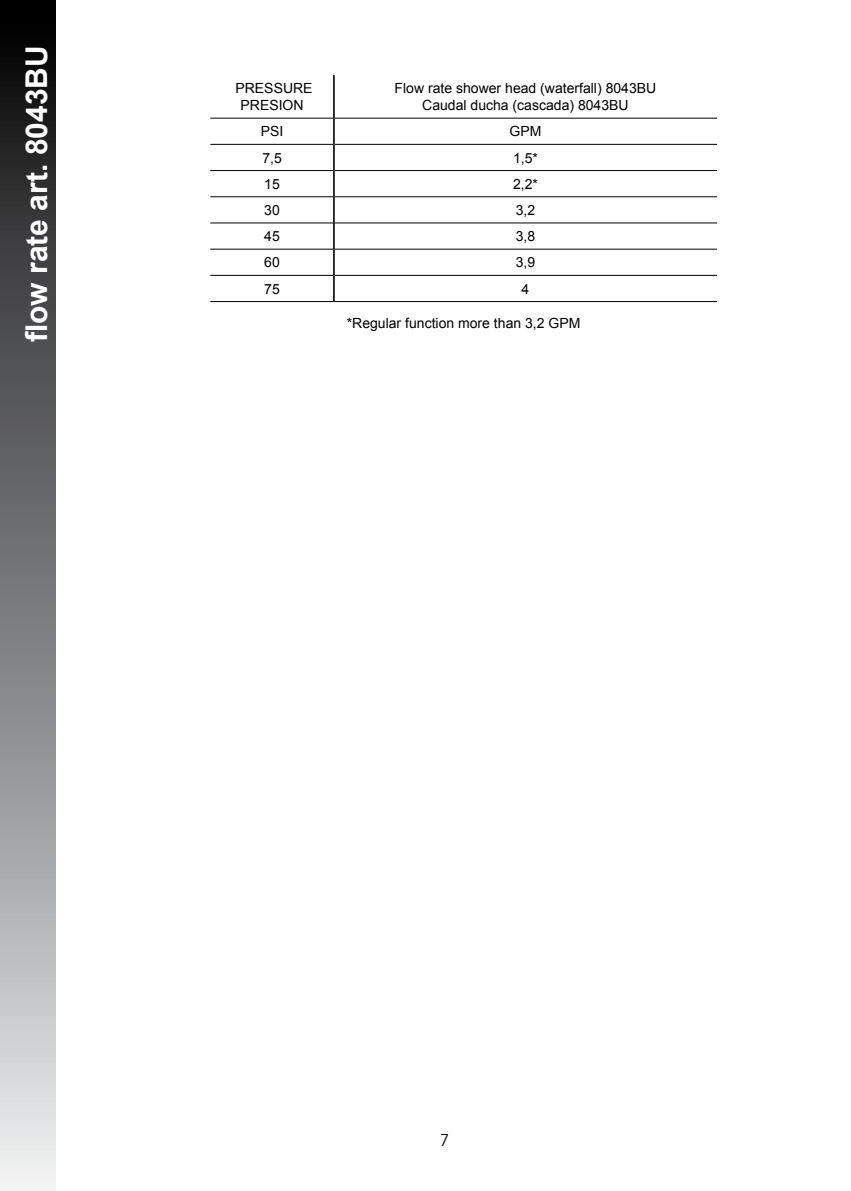
<style>
.page{position:relative;width:851px;height:1191px;background:#fff}
.page>*{position:absolute;margin:0;border:0;box-sizing:border-box;transform-origin:0 0}
.t1{font:700 30px "Arial";color:#fff}
.t2{font:16px "Avant Garde";color:#000}
.t3{font:14px/16.8px "Arial";color:#000;text-align:center}
</style>
<div class="page">
<div style="left:0;top:0;width:55px;height:1191px;background:linear-gradient(to bottom,#060608,#eceef0)"></div>
<hr style="left:210px;top:118px;width:123px;height:1px;background:#000">
<hr style="left:334px;top:118px;width:383px;height:1px;background:#000">
<hr style="left:210px;top:144px;width:123px;height:1px;background:#000">
<hr style="left:334px;top:144px;width:383px;height:1px;background:#000">
<hr style="left:210px;top:170px;width:123px;height:1px;background:#000">
<hr style="left:334px;top:170px;width:383px;height:1px;background:#000">
<hr style="left:210px;top:196px;width:123px;height:1px;background:#000">
<hr style="left:334px;top:196px;width:383px;height:1px;background:#000">
<hr style="left:210px;top:222px;width:123px;height:1px;background:#000">
<hr style="left:334px;top:222px;width:383px;height:1px;background:#000">
<hr style="left:210px;top:249px;width:123px;height:1px;background:#000">
<hr style="left:334px;top:249px;width:383px;height:1px;background:#000">
<hr style="left:210px;top:275px;width:123px;height:1px;background:#000">
<hr style="left:334px;top:275px;width:383px;height:1px;background:#000">
<hr style="left:333px;top:75px;width:1px;height:43px;background:#000">
<svg style="left:333px;top:118px;width:1px;height:183px"></svg>
<hr style="left:210px;top:301px;width:124px;height:1px;background:#000">
<hr style="left:334px;top:301px;width:383px;height:1px;background:#000">
<h1 class="t1" style="left:17px;top:342px;width:298px;rotate:-90deg">flow rate art. 8043BU</h1>
<p class="t3" style="left:235px;top:80px;width:79px">PRESSURE<br>PRESION</p>
<p class="t3" style="left:394px;top:80px;width:263px">Flow rate shower head (waterfall) 8043BU<br>Caudal ducha (cascada) 8043BU</p>
<p class="t3" style="left:261px;top:123px;width:24px">PSI</p>
<p class="t3" style="left:509px;top:123px;width:33px">GPM</p>
<p class="t3" style="left:262px;top:149px;width:21px">7,5</p>
<p class="t3" style="left:513px;top:149px;width:26px">1,5*</p>
<p class="t3" style="left:264px;top:176px;width:17px">15</p>
<p class="t3" style="left:513px;top:176px;width:26px">2,2*</p>
<p class="t3" style="left:264px;top:202px;width:17px">30</p>
<p class="t3" style="left:515px;top:202px;width:21px">3,2</p>
<p class="t3" style="left:264px;top:228px;width:17px">45</p>
<p class="t3" style="left:515px;top:228px;width:21px">3,8</p>
<p class="t3" style="left:264px;top:254px;width:17px">60</p>
<p class="t3" style="left:515px;top:254px;width:21px">3,9</p>
<p class="t3" style="left:264px;top:280px;width:17px">75</p>
<p class="t3" style="left:521px;top:280px;width:9px">4</p>
<p class="t3" style="left:347px;top:314px;width:235px">*Regular function more than 3,2 GPM</p>
<p class="t2" style="left:440px;top:1130px;width:10px">7</p>
</div>
